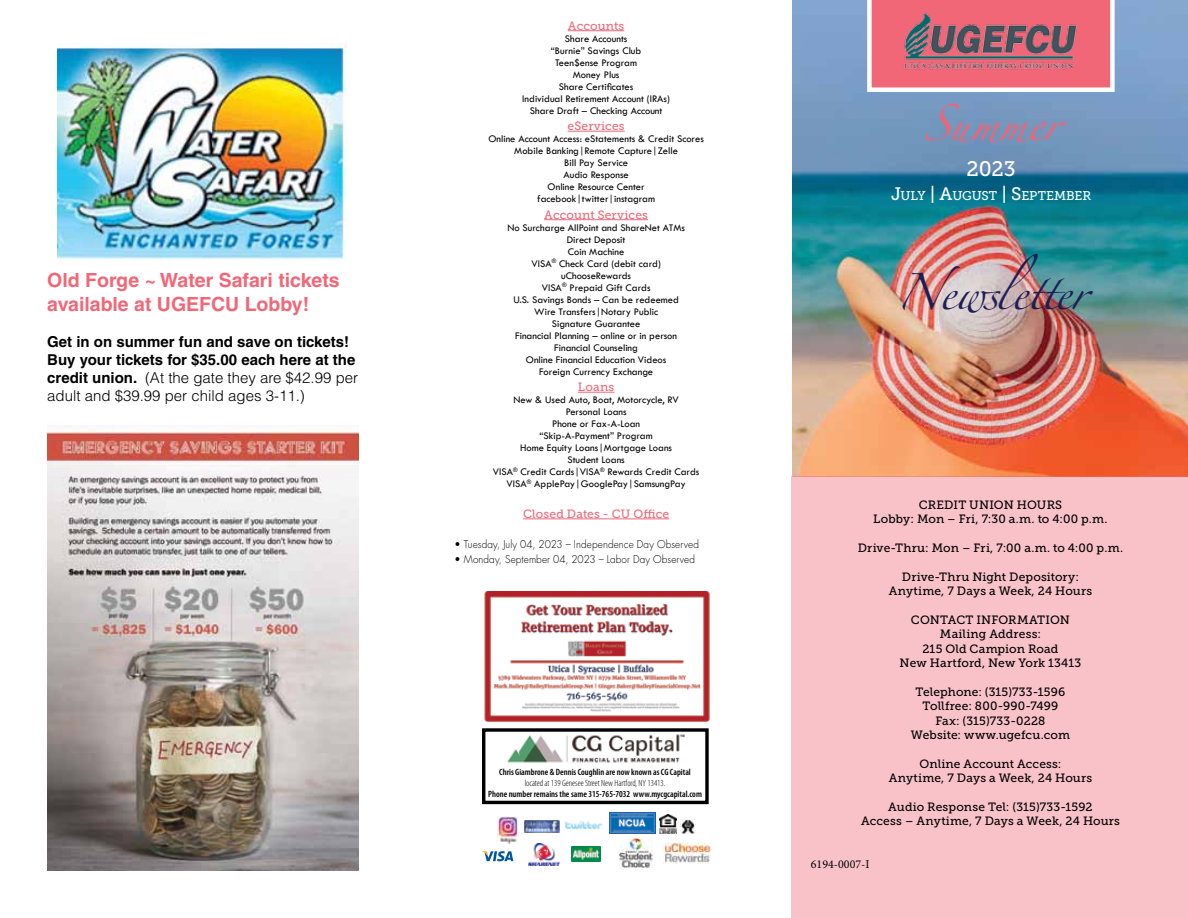
<style>
.page{position:relative;width:1188px;height:918px;background:#fff}
.page>*{position:absolute;margin:0;border:0;box-sizing:border-box;transform-origin:0 0}
.t1{font:33px "Zapfino";letter-spacing:-.08em;color:#1d1e53}
.t2{font:33px "Zapfino";letter-spacing:-.02em;color:#f16477}
.t3{font:21px "Museo Slab 500";color:#fff}
.t4{font:700 19.5px/23.4px "Helvetica";color:#f16778}
.t5{font:700 15px/18px "Helvetica";color:#000}
.t6{font:12.6px "Museo Slab 500";letter-spacing:-.005em;color:#fff}
.t7{font:12px/14.4px "Museo Slab 500";letter-spacing:.01em;color:#000;text-align:center}
.t8{font:12px "Museo Slab 500";letter-spacing:.015em;color:#f16778}
.t9{font:12px "Minion Pro";color:#000}
.t10{font:10.5px/12px "Tw Cen";color:#000;text-align:center}
.t11{font:300 10.5px "Futura";letter-spacing:.01em;color:#000;scale:.95 1}
.t12{font:600 condensed 9.15px "Myriad Pro";color:#000}
.t13{font:300 condensed 9.15px "Myriad Pro";color:#000}
.s1{font-weight:300}
.s2{font-size:18px}
</style>
<div class="page">
<img style="left:793px;top:0;width:395px;height:476px">
<div style="left:791px;top:476px;width:397px;height:442px;background:#f9c2c9"></div>
<svg style="left:867px;top:0;width:248px;height:92px"></svg>
<img style="left:896px;top:6px;width:190px;height:72px">
<hr style="left:568px;top:30px;width:56px;height:1px;background:#f16778">
<hr style="left:568px;top:131px;width:57px;height:1px;background:#f16778">
<hr style="left:544px;top:219px;width:104px;height:1px;background:#f16778">
<hr style="left:578px;top:392px;width:36px;height:1px;background:#f16778">
<img style="left:507px;top:734px;width:178px;height:29px">
<div style="left:482px;top:728px;width:227px;height:76px;border:3px solid #000"></div>
<img style="left:484px;top:591px;width:226px;height:130px">
<img style="left:660px;top:815px;width:16px;height:19px">
<img style="left:680px;top:819px;width:16px;height:14px">
<img style="left:610px;top:813px;width:46px;height:20px">
<img style="left:525px;top:820px;width:34px;height:13px">
<img style="left:565px;top:821px;width:38px;height:8px">
<img style="left:498px;top:817px;width:21px;height:26px">
<svg style="left:482px;top:851px;width:31px;height:10px"></svg>
<img style="left:571px;top:847px;width:30px;height:15px">
<img style="left:528px;top:844px;width:31px;height:21px">
<img style="left:664px;top:842px;width:47px;height:21px">
<img style="left:620px;top:838px;width:32px;height:30px">
<hr style="left:523px;top:519px;width:146px;height:1px;background:#f16778">
<img style="left:58px;top:43px;width:288px;height:216px">
<img style="left:47px;top:426px;width:312px;height:445px">
<h3 class="t4" style="left:47px;top:268px;width:294px">Old Forge ~ Water Safari tickets available at UGEFCU Lobby!</h3>
<h3 class="t5" style="left:47px;top:332px;width:312px">Get in on summer fun and save on tickets!<br>Buy your tickets for $35.00 each here at the credit union. <span class="s1">(At the gate they are $42.99 per adult and $39.99 per child ages 3-11.)</span></h3>
<p class="t8" style="left:568px;top:19px;width:58px">Accounts</p>
<p class="t10" style="left:522px;top:32px;width:149px">Share Accounts<br>“Burnie” Savings Club<br>Teen$ense Program<br>Money Plus<br>Share Certificates<br>Individual Retirement Account (IRAs)<br>Share Draft – Checking Account</p>
<p class="t8" style="left:568px;top:119px;width:59px">eServices</p>
<p class="t10" style="left:488px;top:133px;width:217px">Online Account Access: eStatements &amp; Credit Scores<br>Mobile Banking|Remote Capture|Zelle<br>Bill Pay Service<br>Audio Response<br>Online Resource Center facebook|twitter|instagram</p>
<p class="t8" style="left:544px;top:208px;width:105px">Account Services</p>
<p class="t10" style="left:507px;top:221px;width:179px">No Surcharge AllPoint and ShareNet ATMs<br>Direct Deposit<br>Coin Machine<br>VISA<sup>®</sup> Check Card (debit card) uChooseRewards<br>VISA<sup>®</sup> Prepaid Gift Cards<br>U.S. Savings Bonds – Can be redeemed<br>Wire Transfers|Notary Public<br>Signature Guarantee<br>Financial Planning – online or in person<br>Financial Counseling<br>Online Financial Education Videos<br>Foreign Currency Exchange</p>
<p class="t8" style="left:578px;top:380px;width:38px">Loans</p>
<p class="t10" style="left:493px;top:394px;width:208px">New &amp; Used Auto, Boat, Motorcycle, RV<br>Personal Loans<br>Phone or Fax-A-Loan<br>“Skip-A-Payment” Program<br>Home Equity Loans|Mortgage Loans<br>Student Loans<br>VISA<sup>®</sup> Credit Cards|VISA<sup>®</sup> Rewards Credit Cards<br>VISA<sup>®</sup> ApplePay|GooglePay|SamsungPay</p>
<p class="t8" style="left:523px;top:507px;width:148px">Closed Dates - CU Office</p>
<p class="t11" style="left:455px;top:537px;width:259px">• Tuesday, July 04, 2023 – Independence Day Observed</p>
<p class="t11" style="left:455px;top:552px;width:255px">• Monday, September 04, 2023 – Labor Day Observed</p>
<p class="t12" style="left:499px;top:766px;width:193px">Chris Giambrone &amp; Dennis Coughlin are now known as CG Capital</p>
<p class="t13" style="left:525px;top:778px;width:142px">located at 139 Genesee Street New Hartford, NY 13413.</p>
<p class="t12" style="left:488px;top:788px;width:215px">Phone number remains the same 315-765-7032 www.mycgcapital.com</p>
<h1 class="t2" style="left:923px;top:109px;width:138px">Summer</h1>
<h2 class="t3" style="left:967px;top:157px;width:51px">2023</h2>
<p class="t6" style="left:891px;top:189px;width:202px"><span class="s2">J</span>ULY <span class="s2">| A</span>UGUST <span class="s2">| S</span>EPTEMBER</p>
<h1 class="t1" style="left:896px;top:278px;width:193px">Newsletter</h1>
<p class="t7" style="left:873px;top:497px;width:236px">CREDIT UNION HOURS<br>Lobby: Mon – Fri, 7:30 a.m. to 4:00 p.m.</p>
<p class="t7" style="left:858px;top:541px;width:267px">Drive-Thru: Mon – Fri, 7:00 a.m. to 4:00 p.m.</p>
<p class="t7" style="left:889px;top:569px;width:205px">Drive-Thru Night Depository:<br>Anytime, 7 Days a Week, 24 Hours</p>
<p class="t7" style="left:900px;top:613px;width:183px">CONTACT INFORMATION<br>Mailing Address:<br>215 Old Campion Road<br>New Hartford, New York 13413</p>
<p class="t7" style="left:911px;top:685px;width:161px">Telephone: (315)733-1596<br>Tollfree: 800-990-7499<br>Fax: (315)733-0228<br>Website: www.ugefcu.com</p>
<p class="t7" style="left:889px;top:757px;width:205px">Online Account Access:<br>Anytime, 7 Days a Week, 24 Hours</p>
<p class="t7" style="left:861px;top:800px;width:260px">Audio Response Tel: (315)733-1592<br>Access – Anytime, 7 Days a Week, 24 Hours</p>
<p class="t9" style="left:811px;top:856px;width:60px">6194-0007-I</p>
</div>
